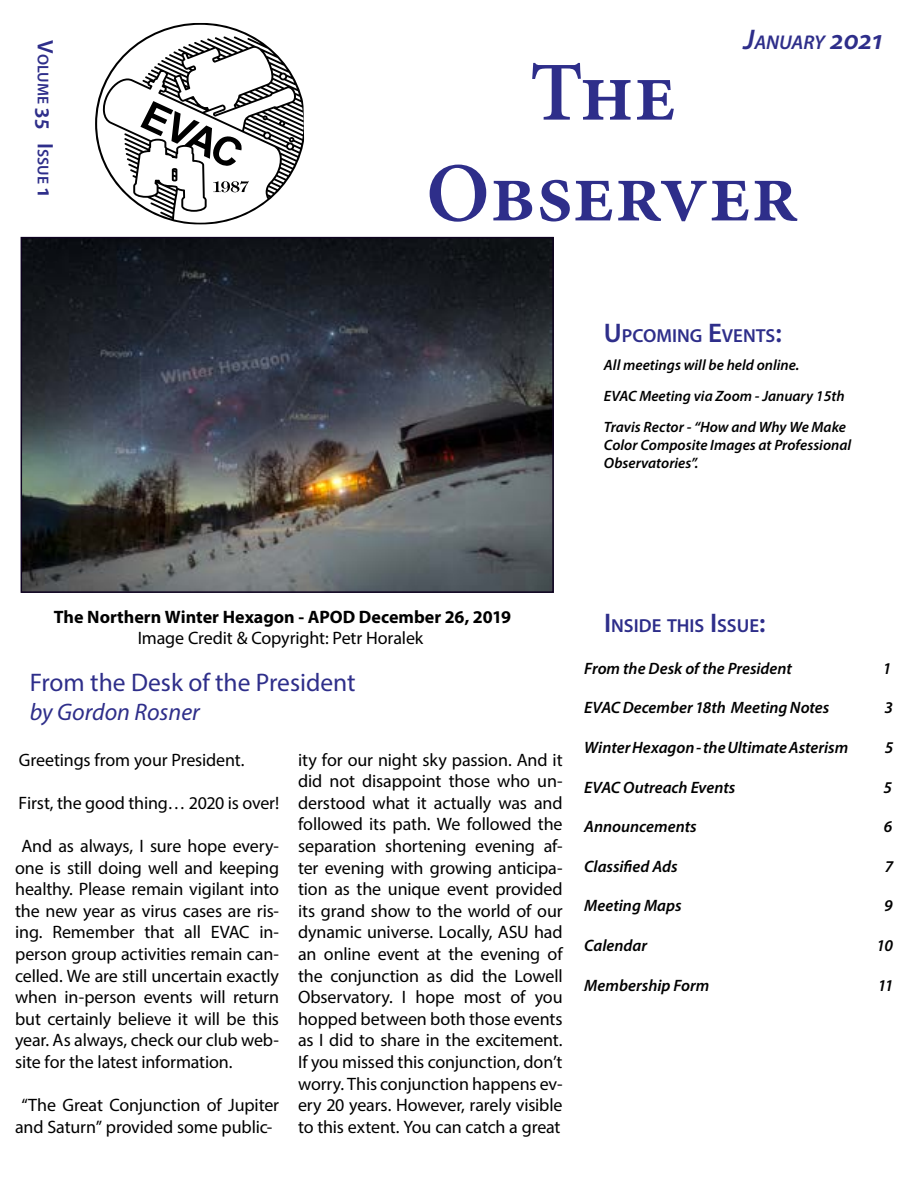
<style>
.page{position:relative;width:918px;height:1188px;background:#fff}
.page>*{position:absolute;margin:0;border:0;box-sizing:border-box;transform-origin:0 0}
.t1{font:600 84px/100.8px "Minion Pro";color:#2e2e8a;text-align:center}
.t2{font:25.5px "Myriad Pro";color:#2e2e8a}
.t3{font:italic 24px "Myriad Pro";color:#2e2e8a}
.t4{font:italic 600 19.95px "Myriad Pro";color:#2e2e8a}
.t5{font:600 18.9px "Myriad Pro";color:#2e2e8a}
.t6{font:18px/21.6px "Myriad Pro";letter-spacing:-.01em;color:#000;text-align:justify}
.t7{font:700 18px "Myriad Pro";color:#000}
.t8{font:italic 600 16.5px "Myriad Pro";color:#000}
.t9{font:600 15.75px "Myriad Pro";color:#2e2e8a}
.t10{font:italic 600 15px/30.8px "Myriad Pro";color:#000}
.s1{font-size:22.5px}
.s2{font-size:28.5px}
.s3{font-size:27px}
</style>
<div class="page">
<svg style="left:95px;top:23px;width:210px;height:202px"></svg>
<img style="left:24px;top:240px;width:527px;height:350px">
<div style="left:21px;top:237px;width:533px;height:356px;border:2px solid #0f0321"></div>
<p class="t9" style="left:53px;top:40px;width:158px;rotate:90deg"><span class="s1">V</span>OLUME <span class="s1">35 I</span> SSUE <span class="s1">1</span></p>
<p class="t4" style="left:743px;top:30px;width:141px"><span class="s2">J</span>ANUARY <span class="s2">2021</span></p>
<h1 class="t1" style="left:426px;top:42px;width:374px">The<br>Observer</h1>
<p class="t5" style="left:604px;top:324px;width:179px"><span class="s3">U</span>PCOMING <span class="s3">E</span>VENTS<span class="s3">:</span></p>
<p class="t10" style="left:604px;top:349px;width:244px">All meetings will be held online.<br>EVAC Meeting via Zoom - January 15th<br>Travis Rector - “How and Why We Make</p>
<p class="t10" style="left:604px;top:435px;width:249px;line-height:18px">Color Composite Images at Professional<br>Observatories”.</p>
<p class="t7" style="left:54px;top:605px;width:459px">The Northern Winter Hexagon - APOD December 26, 2019</p>
<p class="t6" style="left:138px;top:627px;width:287px">Image Credit &amp; Copyright: Petr Horalek</p>
<h2 class="t2" style="left:30px;top:667px;width:327px">From the Desk of the President</h2>
<h3 class="t3" style="left:30px;top:697px;width:172px">by Gordon Rosner</h3>
<p class="t6" style="left:19px;top:748px;width:227px">Greetings from your President.</p>
<p class="t6" style="left:19px;top:792px;width:262px">First, the good thing… 2020 is over!</p>
<p class="t6" style="left:15px;top:835px;width:266px;text-indent:6px">And as always, I sure hope every&shy;one is still doing well and keeping healthy. Please remain vigilant into the new year as virus cases are ris&shy;ing. Remember that all EVAC in&shy;person group activities remain can&shy;celled. We are still uncertain exactly when in-person events will return but certainly believe it will be this year. As always, check our club web&shy;site for the latest information.</p>
<p class="t6" style="left:15px;top:1094px;width:266px;text-align:center">“The Great Conjunction of Jupiter and Saturn” provided some public-</p>
<p class="t6" style="left:298px;top:748px;width:266px">ity for our night sky passion. And it did not disappoint those who un&shy;derstood what it actually was and followed its path. We followed the separation shortening evening af&shy;ter evening with growing anticipa&shy;tion as the unique event provided its grand show to the world of our dynamic universe. Locally, ASU had an online event at the evening of the conjunction as did the Lowell Observatory. I hope most of you hopped between both those events as I did to share in the excitement.<br>If you missed this conjunction, don’t worry. This conjunction happens ev&shy;ery 20 years. However, rarely visible to this extent. You can catch a great</p>
<p class="t5" style="left:604px;top:614px;width:163px"><span class="s3">I</span> NSIDE THIS <span class="s3">I</span>SSUE<span class="s3">:</span></p>
<p class="t8" style="left:584px;top:658px;width:209px">From the Desk of the President</p>
<p class="t8" style="left:883px;top:658px;width:10px">1</p>
<p class="t8" style="left:584px;top:697px;width:247px">EVAC December 18th Meeting Notes</p>
<p class="t8" style="left:884px;top:697px;width:10px">3</p>
<p class="t8" style="left:584px;top:737px;width:266px">Winter Hexagon - the Ultimate Asterism</p>
<p class="t8" style="left:885px;top:737px;width:10px">5</p>
<p class="t8" style="left:584px;top:777px;width:153px">EVAC Outreach Events</p>
<p class="t8" style="left:883px;top:777px;width:10px">5</p>
<p class="t8" style="left:584px;top:816px;width:114px">Announcements</p>
<p class="t8" style="left:884px;top:816px;width:10px">6</p>
<p class="t8" style="left:584px;top:856px;width:95px">Classified Ads</p>
<p class="t8" style="left:885px;top:856px;width:10px">7</p>
<p class="t8" style="left:584px;top:895px;width:99px">Meeting Maps</p>
<p class="t8" style="left:884px;top:895px;width:10px">9</p>
<p class="t8" style="left:584px;top:935px;width:64px">Calendar</p>
<p class="t8" style="left:877px;top:935px;width:18px">10</p>
<p class="t8" style="left:584px;top:975px;width:127px">Membership Form</p>
<p class="t8" style="left:878px;top:975px;width:17px">11</p>
</div>
